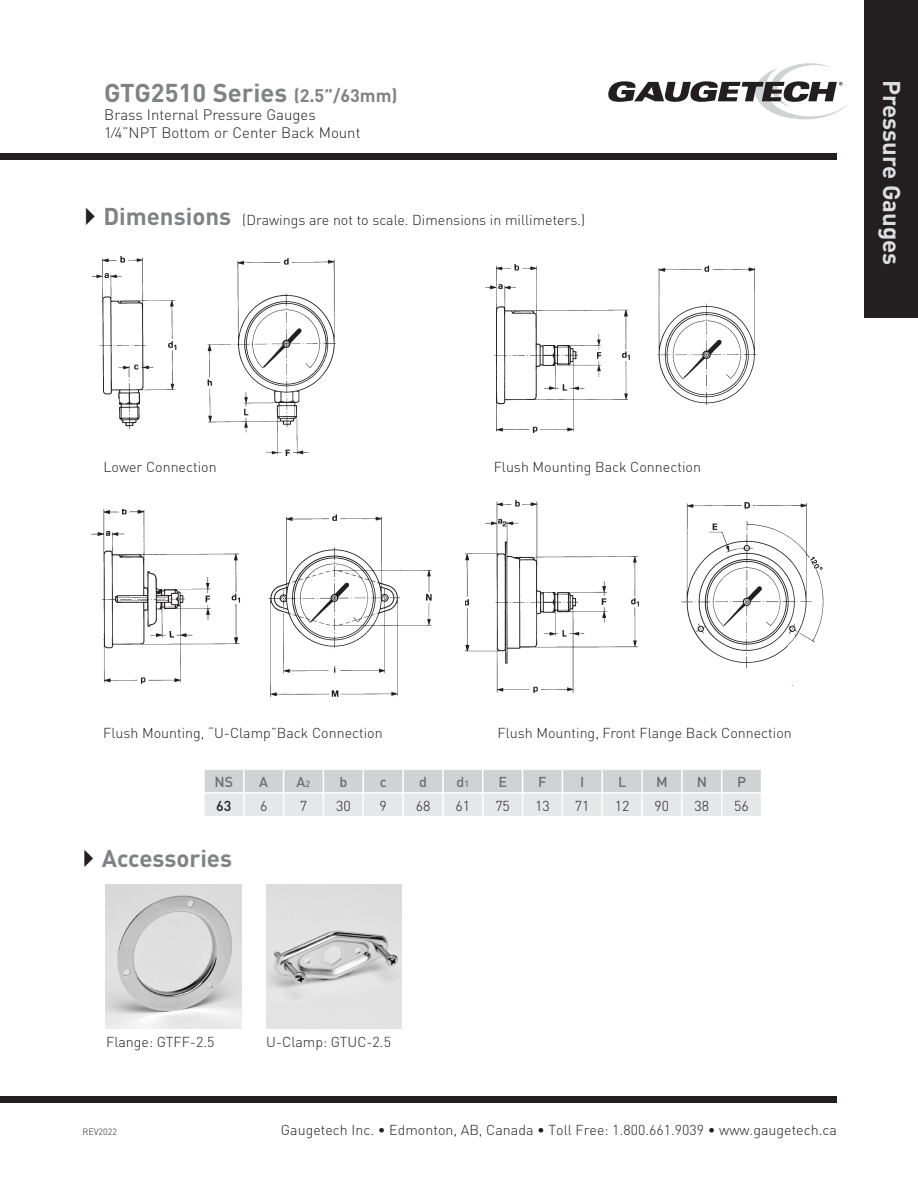
<style>
.page{position:relative;width:918px;height:1188px;background:#fff}
.page>*{position:absolute;margin:0;border:0;box-sizing:border-box;transform-origin:0 0}
.t1{font:700 25.5px "DIN";color:#808285}
.t2{font:700 24px "DIN";color:#dcdddf}
.t3{font:700 24px "DIN";color:#808285}
.t4{font:300 15px "DIN";color:#231f20}
.t5{font:300 14.25px "DIN";color:#231f20}
.t6{font:500 14.25px "DIN";color:#6c6d70}
.t7{font:500 14.25px "DIN";color:#231f20}
.t8{font:300 9px "DIN";color:#231f20}
.s1{font-size:18px}
.s2{font-weight:700;font-size:24px;color:#808285}
.s3{font-size:9px}
</style>
<div class="page">
<svg style="left:608px;top:63px;width:240px;height:56px"></svg>
<div style="left:864px;top:0;width:54px;height:318px;background:#231f20"></div>
<div style="left:0;top:153px;width:837px;height:7px;background:#231f20"></div>
<img style="left:92px;top:510px;width:340px;height:186px">
<div style="left:158px;top:563px;width:34px;height:26px;background:#fff"></div>
<img style="left:465px;top:501px;width:359px;height:191px">
<div style="left:542px;top:570px;width:34px;height:22px;background:#fff"></div>
<div style="left:545px;top:593px;width:7px;height:7px;background:#fff"></div>
<div style="left:777px;top:655px;width:32px;height:30px;background:#fff"></div>
<svg style="left:786px;top:629px;width:11px;height:26px"></svg>
<img style="left:92px;top:256px;width:244px;height:200px">
<div style="left:91px;top:399px;width:28px;height:14px;background:#fff"></div>
<svg style="left:121px;top:397px;width:7px;height:5px"></svg>
<img style="left:486px;top:264px;width:270px;height:168px">
<div style="left:548px;top:322px;width:22px;height:23px;background:#fff"></div>
<svg style="left:547px;top:346px;width:5px;height:7px"></svg>
<div style="left:0;top:1096px;width:837px;height:6px;background:#231f20"></div>
<svg style="left:204px;top:769px;width:557px;height:47px;background:#dedfe1"></svg>
<hr style="left:244px;top:768px;width:40px;height:2px;background:#fff">
<hr style="left:244px;top:792px;width:40px;height:2px;background:#fff">
<img style="left:106px;top:885px;width:135px;height:143px">
<img style="left:266px;top:885px;width:136px;height:143px">
<p class="t1" style="left:104px;top:76px;width:295px">GTG2510 Series <span class="s1">(2.5”/63mm)</span></p>
<p class="t4" style="left:104px;top:106px;width:213px">Brass Internal Pressure Gauges</p>
<p class="t4" style="left:104px;top:124px;width:258px">1⁄4”NPT Bottom or Center Back Mount</p>
<p class="t5" style="left:103px;top:211px;width:483px"><span class="s2">Dimensions</span> (Drawings are not to scale. Dimensions in millimeters.)</p>
<p class="t5" style="left:104px;top:458px;width:115px">Lower Connection</p>
<p class="t5" style="left:494px;top:458px;width:209px">Flush Mounting Back Connection</p>
<h2 class="t2" style="left:908px;top:80px;width:187px;rotate:90deg">Pressure Gauges</h2>
<p class="t5" style="left:103px;top:724px;width:281px">Flush Mounting, “U-Clamp”Back Connection</p>
<p class="t5" style="left:498px;top:724px;width:296px">Flush Mounting, Front Flange Back Connection</p>
<p class="t6" style="left:215px;top:773px;width:20px">NS</p>
<p class="t6" style="left:259px;top:773px;width:10px">A</p>
<p class="t6" style="left:297px;top:773px;width:15px">A<span class="s3">2</span></p>
<p class="t6" style="left:339px;top:773px;width:9px">b</p>
<p class="t6" style="left:380px;top:773px;width:8px">c</p>
<p class="t6" style="left:419px;top:773px;width:9px">d</p>
<p class="t6" style="left:456px;top:773px;width:14px">d<span class="s3">1</span></p>
<p class="t6" style="left:498px;top:773px;width:10px">E</p>
<p class="t6" style="left:538px;top:773px;width:10px">F</p>
<p class="t6" style="left:580px;top:773px;width:6px">I</p>
<p class="t6" style="left:618px;top:773px;width:10px">L</p>
<p class="t6" style="left:656px;top:773px;width:13px">M</p>
<p class="t6" style="left:697px;top:773px;width:12px">N</p>
<p class="t6" style="left:737px;top:773px;width:10px">P</p>
<p class="t7" style="left:216px;top:796px;width:17px">63</p>
<p class="t5" style="left:260px;top:797px;width:9px">6</p>
<p class="t5" style="left:300px;top:797px;width:9px">7</p>
<p class="t5" style="left:336px;top:797px;width:16px">30</p>
<p class="t5" style="left:380px;top:797px;width:9px">9</p>
<p class="t5" style="left:416px;top:797px;width:16px">68</p>
<p class="t5" style="left:456px;top:797px;width:16px">61</p>
<p class="t5" style="left:495px;top:797px;width:16px">75</p>
<p class="t5" style="left:535px;top:797px;width:16px">13</p>
<p class="t5" style="left:575px;top:797px;width:16px">71</p>
<p class="t5" style="left:615px;top:797px;width:16px">12</p>
<p class="t5" style="left:655px;top:797px;width:16px">90</p>
<p class="t5" style="left:694px;top:797px;width:16px">38</p>
<p class="t5" style="left:734px;top:797px;width:16px">56</p>
<p class="t3" style="left:102px;top:843px;width:132px">Accessories</p>
<p class="t5" style="left:106px;top:1033px;width:110px">Flange: GTFF-2.5</p>
<p class="t5" style="left:266px;top:1033px;width:126px">U-Clamp: GTUC-2.5</p>
<p class="t8" style="left:82px;top:1126px;width:36px">REV2022</p>
<p class="t5" style="left:281px;top:1121px;width:558px">Gaugetech Inc. • Edmonton, AB, Canada • Toll Free: 1.800.661.9039 • www.gaugetech.ca</p>
</div>
